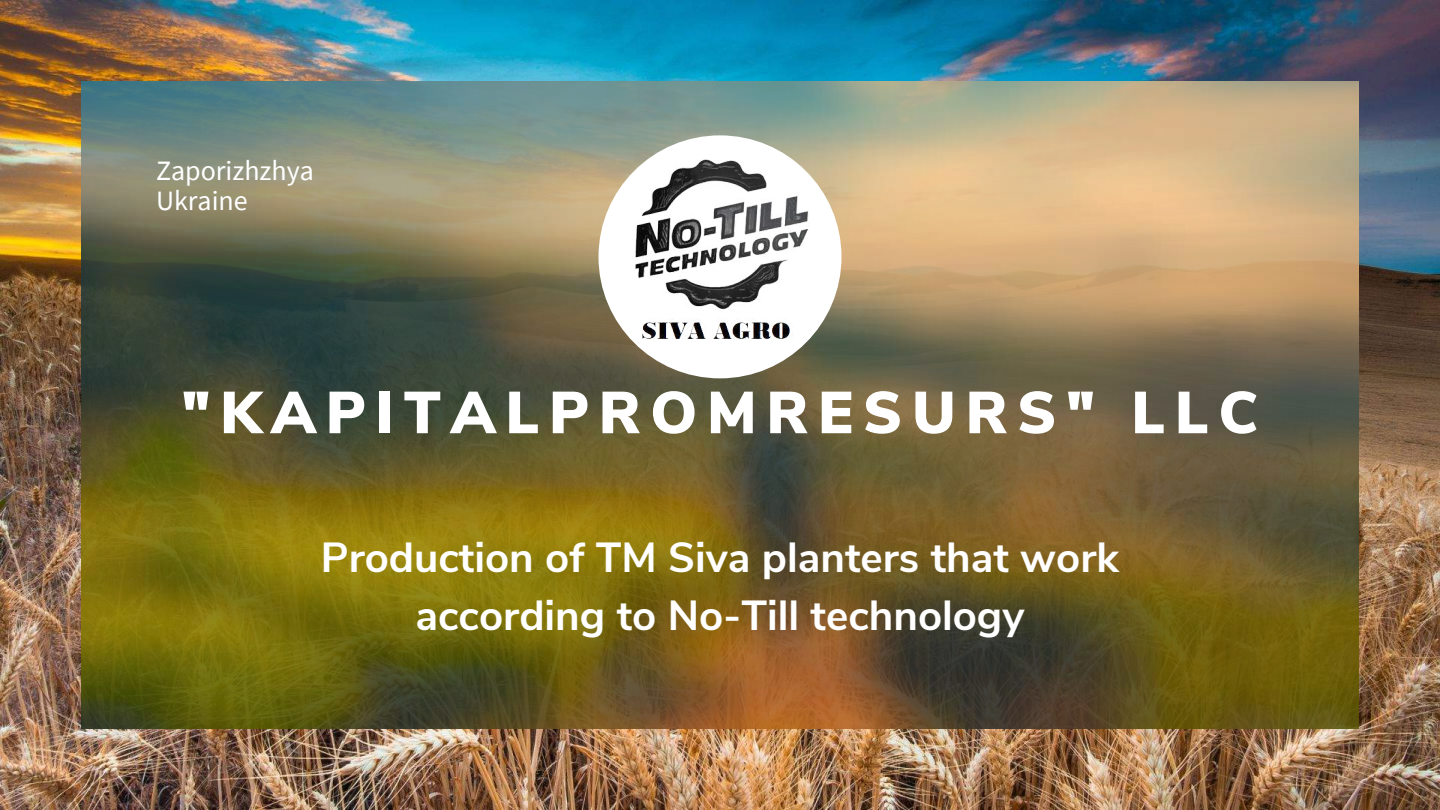
<style>
.page{position:relative;width:1440px;height:810px;background:#fff}
.page>*{position:absolute;margin:0;border:0;box-sizing:border-box;transform-origin:0 0}
.t1{font:900 59px "Nunito Sans";letter-spacing:.165em;color:#fff}
.t2{font:700 42px/58.5px "Nunito Sans";color:#fff;text-align:center}
.t3{font:28px/30px "Source Sans Pro";color:#fff}
</style>
<div class="page">
<img style="left:0;top:0;width:1440px;height:810px">
<img style="left:81px;top:81px;width:1278px;height:648px">
<div style="left:598px;top:135px;width:244px;height:243px;background:#fff;border-radius:50%"></div>
<img style="left:630px;top:154px;width:183px;height:204px">
<p class="t3" style="left:156px;top:155px;width:159px">Zaporizhzhya<br>Ukraine</p>
<h1 class="t1" style="left:182px;top:374px;width:1078px">"KAPITALPROMRESURS" LLC</h1>
<p class="t2" style="left:321px;top:528px;width:800px">Production of TM Siva planters that work according to No-Till technology</p>
</div>
